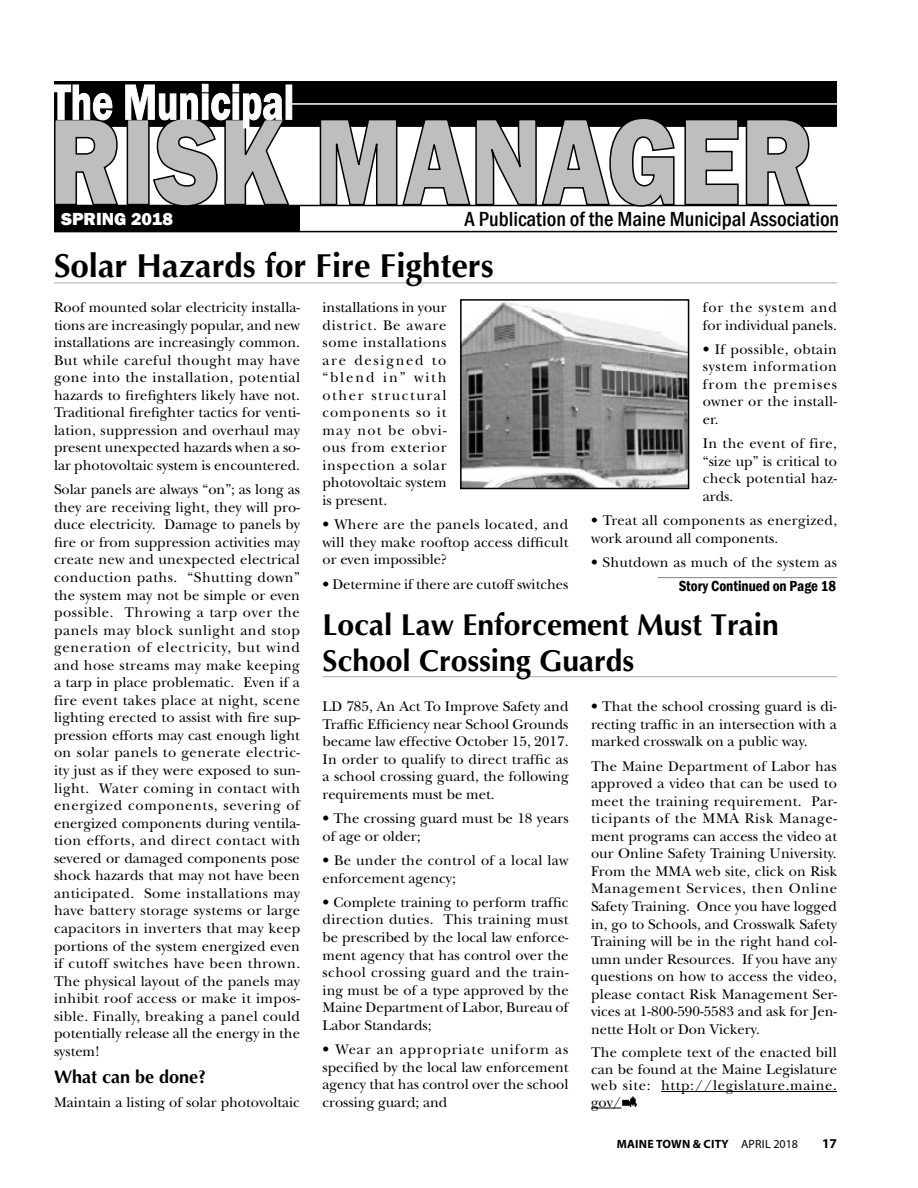
<style>
.page{position:relative;width:918px;height:1188px;background:#fff}
.page>*{position:absolute;margin:0;border:0;box-sizing:border-box;transform-origin:0 0}
.t1{font:700 33px "Optima";color:#000}
.t2{font:700 30px/36px "Optima";color:#000}
.t3{font:500 condensed 21px "Franklin Gothic";color:#000}
.t4{font:700 18px "Optima";color:#000}
.t5{font:800 18px "Franklin Gothic";color:#fff}
.t6{font:600 condensed 15px "Franklin Gothic";color:#000}
.t7{font:14.7px/17.5px "New Baskerville";color:#000;text-align:justify}
.t8{font:14.7px/17.5px "New Baskerville";letter-spacing:.02em;color:#000}
.t9{font:700 13.5px "Myriad Pro";color:#000}
.t10{font:700 12px "Myriad Pro";letter-spacing:.02em;color:#000}
.s1{font-weight:400}
</style>
<div class="page">
<div style="left:55px;top:206px;width:244px;height:25px;background:#000"></div>
<div style="left:55px;top:82px;width:781px;height:44px;background:#000"></div>
<div style="left:54px;top:81px;width:783px;height:46px;border:2px solid #000"></div>
<hr style="left:54px;top:231px;width:783px;height:1px;background:#000">
<hr style="left:54px;top:205px;width:783px;height:1px;background:#000">
<svg style="left:54px;top:119px;width:757px;height:88px"></svg>
<hr style="left:291px;top:103px;width:558px;height:2px;background:#fff">
<svg style="left:54px;top:84px;width:239px;height:45px"></svg>
<hr style="left:322px;top:676px;width:515px;height:1px;background:#a7a9ac">
<hr style="left:658px;top:577px;width:179px;height:1px;background:#808285">
<hr style="left:54px;top:282px;width:783px;height:1px;background:#a7a9ac">
<img style="left:463px;top:302px;width:223px;height:184px">
<div style="left:460px;top:299px;width:229px;height:190px;border:2px solid #000"></div>
<hr style="left:661px;top:1091px;width:176px;height:1px;background:#000">
<hr style="left:591px;top:1108px;width:30px;height:1px;background:#000">
<img style="left:622px;top:1096px;width:15px;height:11px">
<p class="t5" style="left:61px;top:208px;width:113px">SPRING 2018</p>
<h3 class="t3" style="left:464px;top:205px;width:376px">A Publication of the Maine Municipal Association</h3>
<h1 class="t1" style="left:54px;top:245px;width:441px">Solar Hazards for Fire Fighters</h1>
<p class="t7" style="left:54px;top:299px;width:248px">Roof mounted solar electricity installa&shy;tions are increasingly popular, and new installations are increasingly common.<br>But while careful thought may have gone into the installation, potential hazards to firefighters likely have not.<br>Traditional firefighter tactics for venti&shy;lation, suppression and overhaul may present unexpected hazards when a so&shy;lar photovoltaic system is encountered.</p>
<p class="t7" style="left:54px;top:481px;width:248px">Solar panels are always “on”; as long as they are receiving light, they will pro&shy;duce electricity. Damage to panels by fire or from suppression activities may create new and unexpected electrical conduction paths. “Shutting down” the system may not be simple or even possible. Throwing a tarp over the panels may block sunlight and stop generation of electricity, but wind and hose streams may make keeping a tarp in place problematic. Even if a fire event takes place at night, scene lighting erected to assist with fire sup&shy;pression efforts may cast enough light on solar panels to generate electric&shy;ity just as if they were exposed to sun&shy;light. Water coming in contact with energized components, severing of energized components during ventila&shy;tion efforts, and direct contact with severed or damaged components pose shock hazards that may not have been anticipated. Some installations may have battery storage systems or large capacitors in inverters that may keep portions of the system energized even if cutoff switches have been thrown.<br>The physical layout of the panels may inhibit roof access or make it impos&shy;sible. Finally, breaking a panel could potentially release all the energy in the system!</p>
<p class="t4" style="left:54px;top:1065px;width:154px">What can be done?</p>
<p class="t7" style="left:54px;top:1094px;width:247px">Maintain a listing of solar photovoltaic</p>
<p class="t7" style="left:323px;top:299px;width:126px">installations in your district. Be aware some installations are designed to “blend in” with other structural components so it may not be obvi&shy;ous from exterior inspection a solar photovoltaic system is present.</p>
<p class="t7" style="left:323px;top:516px;width:247px">• Where are the panels located, and will they make rooftop access difficult or even impossible?</p>
<p class="t7" style="left:323px;top:575px;width:248px">• Determine if there are cutoff switches</p>
<p class="t7" style="left:703px;top:299px;width:136px">for the system and for individual panels.</p>
<p class="t7" style="left:703px;top:340px;width:136px">• If possible, obtain system information from the premises owner or the install&shy;er.</p>
<p class="t7" style="left:703px;top:435px;width:136px">In the event of fire, “size up” is critical to check potential haz&shy;ards.</p>
<p class="t8" style="left:591px;top:512px;width:248px">• Treat all components as energized, work around all components.</p>
<p class="t7" style="left:591px;top:554px;width:248px">• Shutdown as much of the system as</p>
<p class="t6" style="left:679px;top:576px;width:159px">Story Continued on Page 18</p>
<h2 class="t2" style="left:322px;top:607px;width:458px">Local Law Enforcement Must Train<br>School Crossing Guards</h2>
<p class="t7" style="left:322px;top:698px;width:248px">LD 785, An Act To Improve Safety and Traffic Efficiency near School Grounds became law effective October 15, 2017.<br>In order to qualify to direct traffic as a school crossing guard, the following requirements must be met.</p>
<p class="t7" style="left:322px;top:810px;width:248px">• The crossing guard must be 18 years of age or older;</p>
<p class="t8" style="left:322px;top:852px;width:248px">• Be under the control of a local law enforcement agency;</p>
<p class="t7" style="left:322px;top:893px;width:248px">• Complete training to perform traffic direction duties. This training must be prescribed by the local law enforce&shy;ment agency that has control over the school crossing guard and the train&shy;ing must be of a type approved by the Maine Department of Labor, Bureau of Labor Standards;</p>
<p class="t7" style="left:322px;top:1041px;width:247px">• Wear an appropriate uniform as specified by the local law enforcement agency that has control over the school crossing guard; and</p>
<p class="t7" style="left:591px;top:698px;width:248px">• That the school crossing guard is di&shy;recting traffic in an intersection with a marked crosswalk on a public way.</p>
<p class="t7" style="left:591px;top:757px;width:248px">The Maine Department of Labor has approved a video that can be used to meet the training requirement. Par&shy;ticipants of the MMA Risk Manage&shy;ment programs can access the video at our Online Safety Training University.<br>From the MMA web site, click on Risk Management Services, then Online Safety Training. Once you have logged in, go to Schools, and Crosswalk Safety Training will be in the right hand col&shy;umn under Resources. If you have any questions on how to access the video, please contact Risk Management Ser&shy;vices at 1-800-590-5583 and ask for Jen&shy;nette Holt or Don Vickery.</p>
<p class="t7" style="left:591px;top:1044px;width:248px;line-height:16.5px">The complete text of the enacted bill can be found at the Maine Legislature web site: http://legislature.maine. gov/</p>
<p class="t10" style="left:617px;top:1136px;width:183px">MAINE TOWN &amp; CITY <span class="s1">APRIL 2018</span></p>
<p class="t9" style="left:822px;top:1134px;width:16px">17</p>
</div>
